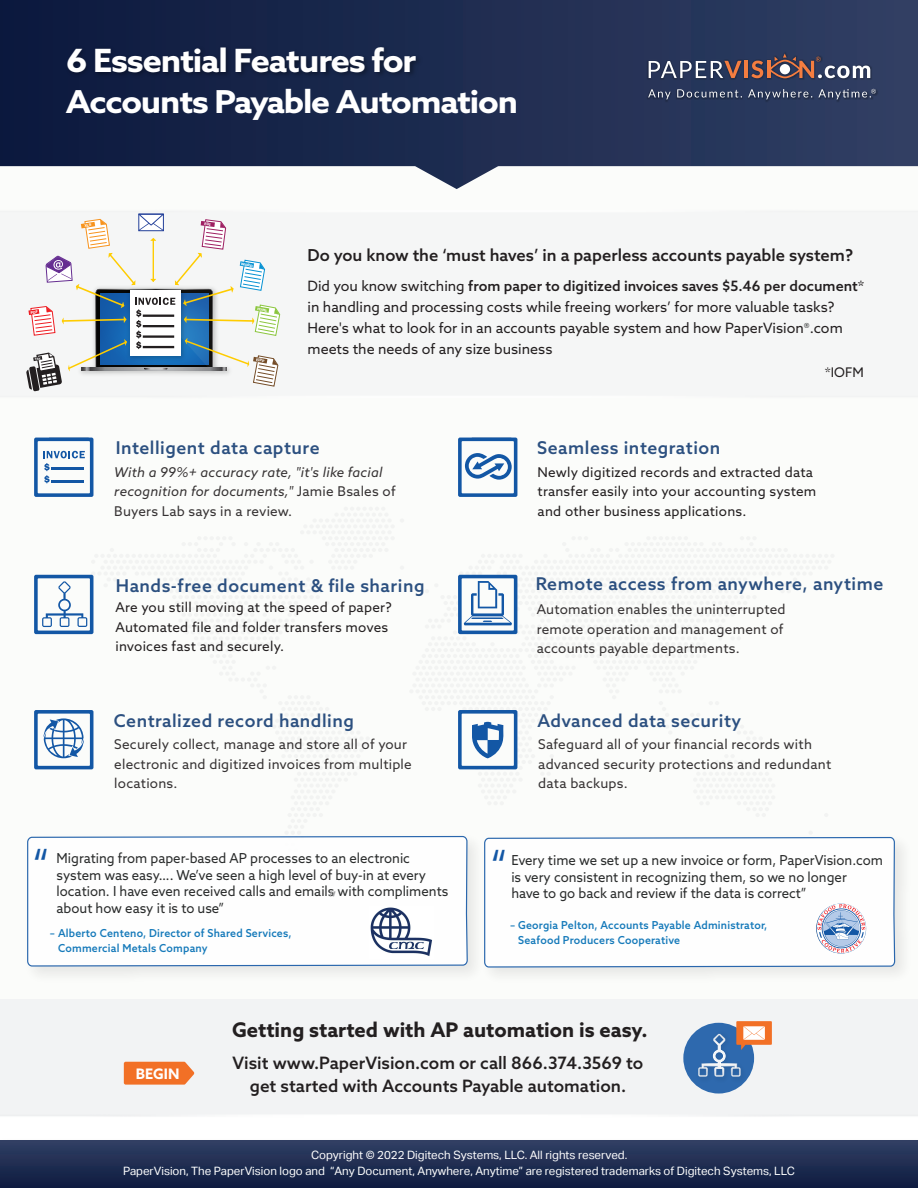
<style>
.page{position:relative;width:918px;height:1188px;background:#fff}
.page>*{position:absolute;margin:0;border:0;box-sizing:border-box;transform-origin:0 0}
.t1{font:40.65px "Azo Sans";color:#1357a5;scale:.96 1}
.t2{font:700 32.1px "Azo Sans";letter-spacing:-.035em;color:#fff;scale:1.07 1}
.t3{font:700 31.65px "Azo Sans";letter-spacing:-.035em;color:#fff;scale:1.07 1}
.t4{font:700 20.25px "Azo Sans";color:#231f20}
.t5{font:500 18px "Azo Sans";color:#a4a4a6;scale:.96 1}
.t6{font:500 17.7px "Azo Sans";letter-spacing:.03em;color:#2c5080}
.t7{font:500 17.1px/22.5px "Azo Sans";color:#231f20;text-align:center}
.t8{font:500 16.5px "Azo Sans";color:#231f20}
.t9{font:700 14.4px "Azo Sans";color:#fff}
.t10{font:14.25px/21px "Azo Sans";color:#231f20}
.t11{font:13.8px/16.5px "Azo Sans";color:#2a2c2c;scale:.96 1}
.t12{font:13.5px/19.5px "Azo Sans";letter-spacing:.015em;color:#231f20}
.t13{font:italic 13.5px/19.5px "Azo Sans";letter-spacing:.015em;color:#231f20}
.t14{font:13.2px "Azo Sans";color:#231f20}
.t15{font:11.55px/15.3px "Aktiv Grotesk";color:#fff}
.t16{font:500 10.95px/15px "Azo Sans";letter-spacing:.02em;color:#167aba;scale:.96 1}
.t17{font:700 3.45px "Verdana";color:#fff}
.s1{font-weight:500}
.s2{font-size:13.8px;color:#2a2c2c}
.s3{font-style:normal}
</style>
<div class="page">
<div style="left:0;top:999px;width:918px;height:117px;background:#f2f3f4"></div>
<div style="left:0;top:165px;width:918px;height:834px;background:#fbfcfa"></div>
<svg style="left:0;top:0;width:918px;height:189px;background:#3d4968"></svg>
<img style="left:0;top:1140px;width:918px;height:1px">
<div style="left:0;top:1141px;width:918px;height:47px;background:linear-gradient(to bottom,#313f63,#0e1b3f)"></div>
<svg style="left:124px;top:1062px;width:70px;height:23px;background:#f27935"></svg>
<img style="left:62px;top:39px;width:363px;height:51px">
<img style="left:647px;top:52px;width:231px;height:50px">
<svg style="left:649px;top:61px;width:93px;height:17px"></svg>
<hr style="left:744px;top:61px;width:4px;height:17px;background:#f47d40">
<svg style="left:648px;top:89px;width:23px;height:10px"></svg>
<svg style="left:677px;top:89px;width:65px;height:9px"></svg>
<svg style="left:748px;top:89px;width:64px;height:10px"></svg>
<svg style="left:818px;top:89px;width:58px;height:10px"></svg>
<svg style="left:751px;top:54px;width:119px;height:24px;background:#675d6b"></svg>
<div style="left:34px;top:438px;width:59px;height:59px;background:linear-gradient(to right,#1357a5,#1357a5);border-radius:2px"></div>
<div style="left:38px;top:441px;width:52px;height:52px;background:#fbfcfa"></div>
<div style="left:34px;top:575px;width:59px;height:59px;background:#1357a5;border-radius:2px"></div>
<div style="left:38px;top:578px;width:52px;height:53px;background:#fbfcfa"></div>
<svg style="left:42px;top:581px;width:45px;height:46px"></svg>
<div style="left:34px;top:710px;width:59px;height:59px;background:linear-gradient(to right,#1357a5,#1357a5);border-radius:2px"></div>
<div style="left:38px;top:714px;width:52px;height:52px;background:#fbfcfa"></div>
<svg style="left:43px;top:718px;width:41px;height:40px"></svg>
<div style="left:458px;top:575px;width:59px;height:59px;background:#1357a5;border-radius:2px"></div>
<svg style="left:458px;top:577px;width:60px;height:193px"></svg>
<div style="left:458px;top:438px;width:59px;height:59px;background:linear-gradient(to right,#1357a5,#1357a5);border-radius:2px"></div>
<div style="left:462px;top:441px;width:52px;height:52px;background:#fbfcfa"></div>
<svg style="left:465px;top:453px;width:47px;height:27px"></svg>
<svg style="left:27px;top:827px;width:441px;height:152px"></svg>
<svg style="left:484px;top:836px;width:412px;height:139px"></svg>
<img style="left:369px;top:907px;width:64px;height:51px">
<img style="left:816px;top:904px;width:50px;height:50px;border-radius:25px">
<svg style="left:683px;top:1023px;width:71px;height:71px"></svg>
<img style="left:730px;top:1015px;width:50px;height:43px">
<img style="left:693px;top:1029px;width:57px;height:56px">
<svg style="left:698px;top:1021px;width:74px;height:56px"></svg>
<svg style="left:43px;top:451px;width:42px;height:32px"></svg>
<hr style="left:52px;top:480px;width:32px;height:2px;background:#1357a5">
<svg style="left:26px;top:214px;width:254px;height:178px"></svg>
<h2 class="t2" style="left:66px;top:39px;width:329px">6 Essential Features for</h2>
<h3 class="t3" style="left:66px;top:80px;width:424px">Accounts Payable Automation</h3>
<p class="t17" style="left:241px;top:262px;width:13px;rotate:8deg">WORD</p>
<p class="t17" style="left:258px;top:307px;width:12px;rotate:9deg">HTML</p>
<p class="t17" style="left:256px;top:357px;width:10px;rotate:9deg">EIPP</p>
<p class="t8" style="left:308px;top:244px;width:547px">Do you know the ‘must haves’ in a paperless accounts payable system?</p>
<p class="t10" style="left:308px;top:275px;width:558px">Did you know switching <span class="s1">from paper to digitized invoices saves $5.46 per document* </span>in handling and processing costs while freeing workers’ for more valuable tasks?<br>Here's what to look for in an accounts payable system and how PaperVision<span class="s2">®</span>.com meets the needs of any size business</p>
<p class="t14" style="left:825px;top:364px;width:41px">*IOFM</p>
<h3 class="t6" style="left:116px;top:436px;width:206px">Intelligent data capture</h3>
<h3 class="t6" style="left:537px;top:436px;width:185px">Seamless integration</h3>
<p class="t13" style="left:114px;top:462px;width:283px">With a 99%+ accuracy rate, "it's like facial recognition for documents," <span class="s3">Jamie Bsales of<br>Buyers Lab says in a review.</span></p>
<p class="t12" style="left:538px;top:462px;width:280px">Newly digitized records and extracted data transfer easily into your accounting system and other business applications.</p>
<h3 class="t6" style="left:116px;top:574px;width:310px">Hands-free document &amp; file sharing</h3>
<h3 class="t6" style="left:536px;top:572px;width:349px">Remote access from anywhere, anytime</h3>
<p class="t12" style="left:116px;top:598px;width:278px">Are you still moving at the speed of paper?<br>Automated file and folder transfers moves invoices fast and securely.</p>
<p class="t12" style="left:537px;top:599px;width:250px">Automation enables the uninterrupted remote operation and management of accounts payable departments.</p>
<h3 class="t6" style="left:114px;top:709px;width:242px">Centralized record handling</h3>
<h3 class="t6" style="left:537px;top:709px;width:206px">Advanced data security</h3>
<p class="t12" style="left:114px;top:735px;width:299px">Securely collect, manage and store all of your electronic and digitized invoices from multiple locations.</p>
<p class="t12" style="left:538px;top:735px;width:295px">Safeguard all of your financial records with advanced security protections and redundant data backups.</p>
<h1 class="t1" style="left:33px;top:838px;width:19px">“</h1>
<p class="t11" style="left:57px;top:850px;width:410px">Migrating from paper-based AP processes to an electronic system was easy…. We’ve seen a high level of buy-in at every location. I have even received calls and emails with compliments about how easy it is to use”</p>
<h3 class="t5" style="left:336px;top:901px;width:9px;rotate:-180deg">“</h3>
<h1 class="t1" style="left:491px;top:839px;width:19px">“</h1>
<p class="t11" style="left:511px;top:852px;width:389px">Every time we set up a new invoice or form, PaperVision.com is very consistent in recognizing them, so we no longer<br>have to go back and review if the data is correct”</p>
<p class="t16" style="left:58px;top:926px;width:245px;text-indent:-8px">– Alberto Centeno, Director of Shared Services,<br>Commercial Metals Company</p>
<p class="t16" style="left:518px;top:917px;width:261px;text-indent:-8px">– Georgia Pelton, Accounts Payable Administrator,<br>Seafood Producers Cooperative</p>
<h3 class="t4" style="left:232px;top:1016px;width:417px">Getting started with AP automation is easy.</h3>
<p class="t9" style="left:136px;top:1064px;width:45px">BEGIN</p>
<p class="t7" style="left:233px;top:1051px;width:412px">Visit www.PaperVision.com or call 866.374.3569 to get started with Accounts Payable automation.</p>
<p class="t15" style="left:123px;top:1148px;width:673px;text-indent:188px">Copyright © 2022 Digitech Systems, LLC. All rights reserved.<br>PaperVision, The PaperVision logo and “Any Document, Anywhere, Anytime” are registered trademarks of Digitech Systems, LLC</p>
</div>
